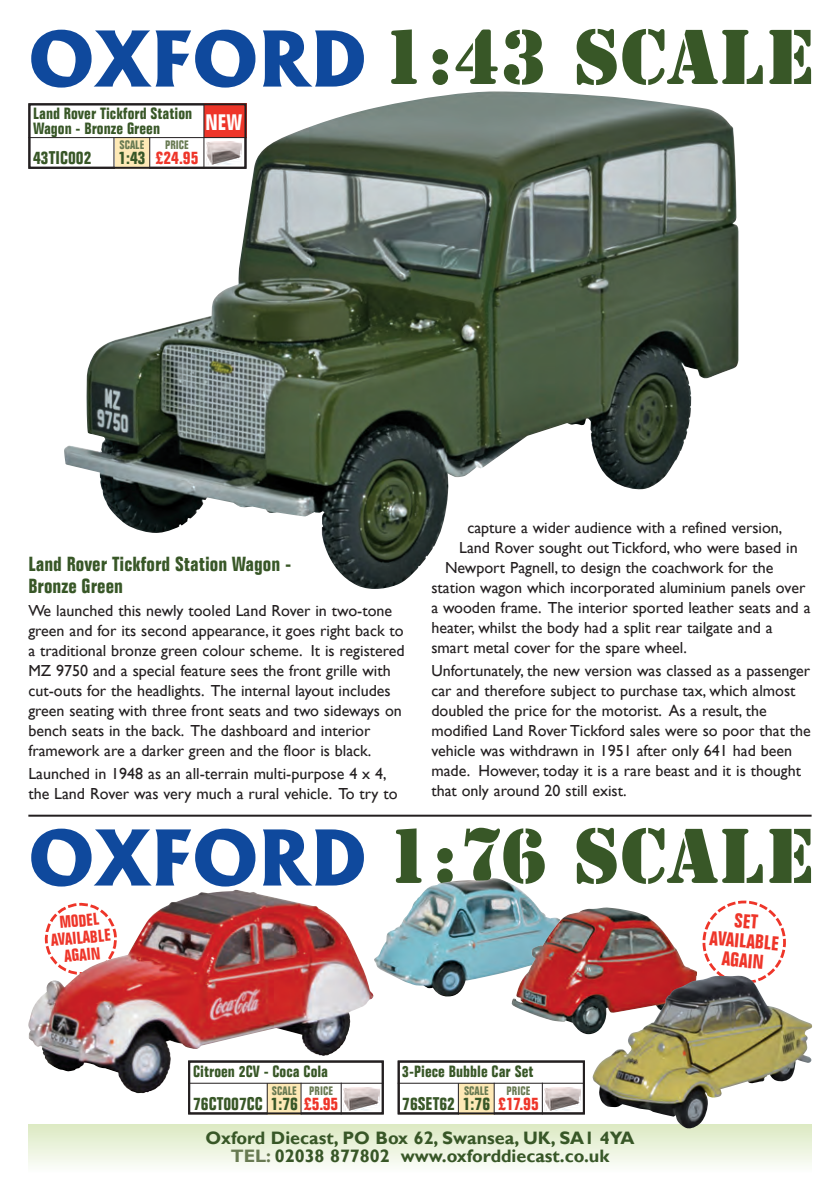
<style>
.page{position:relative;width:840px;height:1191px;background:#fff}
.page>*{position:absolute;margin:0;border:0;box-sizing:border-box;transform-origin:0 0}
.t1{font:76.6px "Stencil BT";color:#385727}
.t2{font:700 condensed 22px "Folio BT";color:#fff}
.t3{font:700 condensed 20px/22px "Folio BT";color:#385727}
.t4{font:700 condensed 19.6px/19.6px "Folio BT";color:#ee3529;text-align:center}
.t5{font:700 18px/18px "Gill Sans";color:#385727;text-align:center}
.t6{font:700 condensed 18px "Folio BT";color:#385727}
.t7{font:700 condensed 18px "Folio BT";color:#ee3529}
.t8{font:700 condensed 17px/17px "Folio BT";color:#ee3529;text-align:center}
.t9{font:16px/20px "Gill Sans";color:#231f20}
.t10{font:700 condensed 16px/15.2px "Folio BT";color:#385727}
.t11{font:700 condensed 12px "Folio BT";color:#687a52}
.s1{color:#385727}
.s2{color:#ee3529}
.s3{color:#687a52}
</style>
<div class="page">
<svg style="left:31px;top:828px;width:224px;height:58px"></svg>
<svg style="left:263px;top:829px;width:101px;height:56px"></svg>
<img style="left:373px;top:878px;width:165px;height:118px">
<img style="left:511px;top:907px;width:185px;height:127px">
<img style="left:64px;top:91px;width:674px;height:498px">
<svg style="left:31px;top:30px;width:224px;height:58px"></svg>
<svg style="left:263px;top:30px;width:101px;height:57px"></svg>
<svg style="left:702px;top:900px;width:83px;height:75px"></svg>
<hr style="left:28px;top:814px;width:783px;height:2px;background:#231f20">
<img style="left:592px;top:975px;width:219px;height:153px">
<img style="left:45px;top:889px;width:328px;height:204px">
<div style="left:459px;top:1083px;width:35px;height:31px;background:#fee9b6"></div>
<hr style="left:457px;top:1083px;width:1px;height:31px;background:#231f20">
<hr style="left:493px;top:1082px;width:1px;height:32px;background:#231f20">
<img style="left:544px;top:1087px;width:36px;height:23px">
<hr style="left:397px;top:1082px;width:187px;height:1px;background:#231f20">
<div style="left:397px;top:1060px;width:187px;height:54px;border:2px solid #231f20"></div>
<hr style="left:541px;top:1082px;width:1px;height:32px;background:#231f20">
<div style="left:189px;top:1061px;width:193px;height:52px;background:#fff"></div>
<div style="left:267px;top:1083px;width:34px;height:31px;background:#fee9b6"></div>
<hr style="left:266px;top:1083px;width:1px;height:31px;background:#231f20">
<hr style="left:300px;top:1082px;width:1px;height:32px;background:#231f20">
<img style="left:343px;top:1087px;width:36px;height:23px">
<hr style="left:188px;top:1082px;width:195px;height:1px;background:#231f20">
<div style="left:188px;top:1060px;width:195px;height:54px;border:2px solid #231f20"></div>
<hr style="left:340px;top:1082px;width:1px;height:32px;background:#231f20">
<div style="left:29px;top:104px;width:216px;height:64px;background:#fff"></div>
<div style="left:204px;top:103px;width:42px;height:35px;background:#ee3529"></div>
<div style="left:115px;top:138px;width:35px;height:31px;background:#fee9b6"></div>
<hr style="left:113px;top:138px;width:1px;height:31px;background:#231f20">
<hr style="left:149px;top:137px;width:1px;height:32px;background:#231f20">
<img style="left:206px;top:142px;width:36px;height:22px">
<hr style="left:28px;top:137px;width:218px;height:1px;background:#231f20">
<div style="left:28px;top:103px;width:218px;height:66px;border:2px solid #231f20"></div>
<hr style="left:203px;top:105px;width:1px;height:64px;background:#231f20">
<p class="t10" style="left:33px;top:107px;width:160px">Land Rover Tickford Station<br>Wagon - Bronze Green</p>
<p class="t11" style="left:119px;top:140px;width:26px">SCALE</p>
<p class="t11" style="left:165px;top:140px;width:25px">PRICE</p>
<p class="t6" style="left:33px;top:151px;width:60px">43TIC002</p>
<p class="t7" style="left:118px;top:151px;width:82px"><span class="s1">1:43</span> £24.95</p>
<h2 class="t2" style="left:205px;top:114px;width:38px">NEW</h2>
<h1 class="t1" style="left:380px;top:13px;width:436px">1:43 SCALE</h1>
<p class="t3" style="left:28px;top:555px;width:264px">Land Rover Tickford Station Wagon -<br>Bronze Green</p>
<p class="t9" style="left:28px;top:600px;width:377px">We launched this newly tooled Land Rover in two-tone green and for its second appearance, it goes right back to a traditional bronze green colour scheme. It is registered MZ 9750 and a special feature sees the front grille with cut-outs for the headlights. The internal layout includes green seating with three front seats and two sideways on bench seats in the back. The dashboard and interior framework are a darker green and the floor is black.</p>
<p class="t9" style="left:28px;top:763px;width:370px">Launched in 1948 as an all-terrain multi-purpose 4 x 4, the Land Rover was very much a rural vehicle. To try to</p>
<p class="t9" style="left:467px;top:518px;width:316px">capture a wider audience with a refined version,</p>
<p class="t9" style="left:459px;top:538px;width:340px">Land Rover sought out Tickford, who were based in</p>
<p class="t9" style="left:445px;top:558px;width:330px">Newport Pagnell, to design the coachwork for the</p>
<p class="t9" style="left:431px;top:578px;width:375px">station wagon which incorporated aluminium panels over</p>
<p class="t9" style="left:431px;top:598px;width:380px">a wooden frame. The interior sported leather seats and a</p>
<p class="t9" style="left:431px;top:618px;width:342px">heater, whilst the body had a split rear tailgate and a</p>
<p class="t9" style="left:431px;top:638px;width:257px">smart metal cover for the spare wheel.</p>
<p class="t9" style="left:431px;top:660px;width:381px">Unfortunately, the new version was classed as a passenger car and therefore subject to purchase tax, which almost doubled the price for the motorist. As a result, the modified Land Rover Tickford sales were so poor that the vehicle was withdrawn in 1951 after only 641 had been made. However, today it is a rare beast and it is thought that only around 20 still exist.</p>
<h1 class="t1" style="left:385px;top:811px;width:431px">1:76 SCALE</h1>
<p class="t8" style="left:49px;top:916px;width:62px;rotate:-5deg">MODEL<br>AVAILABLE<br>AGAIN</p>
<p class="t4" style="left:711px;top:910px;width:71px;rotate:5deg">SET<br>AVAILABLE<br>AGAIN</p>
<p class="t10" style="left:193px;top:1065px;width:136px">Citroen 2CV - Coca Cola</p>
<p class="t11" style="left:272px;top:1086px;width:63px">SCALE PRICE</p>
<p class="t6" style="left:193px;top:1096px;width:147px">76CT007CC 1:76 <span class="s2">£5.95</span></p>
<p class="t10" style="left:402px;top:1065px;width:133px">3-Piece Bubble Car Set</p>
<p class="t11" style="left:464px;top:1086px;width:26px">SCALE</p>
<p class="t11" style="left:506px;top:1086px;width:25px">PRICE</p>
<p class="t6" style="left:402px;top:1096px;width:138px">76SET62 1:76 <span class="s2">£17.95</span></p>
<p class="t5" style="left:205px;top:1129px;width:430px">Oxford Diecast, PO Box 62, Swansea, UK, SA1 4YA<br><span class="s3">Tel:</span> 02038 877802 www.oxforddiecast.co.uk</p>
</div>
